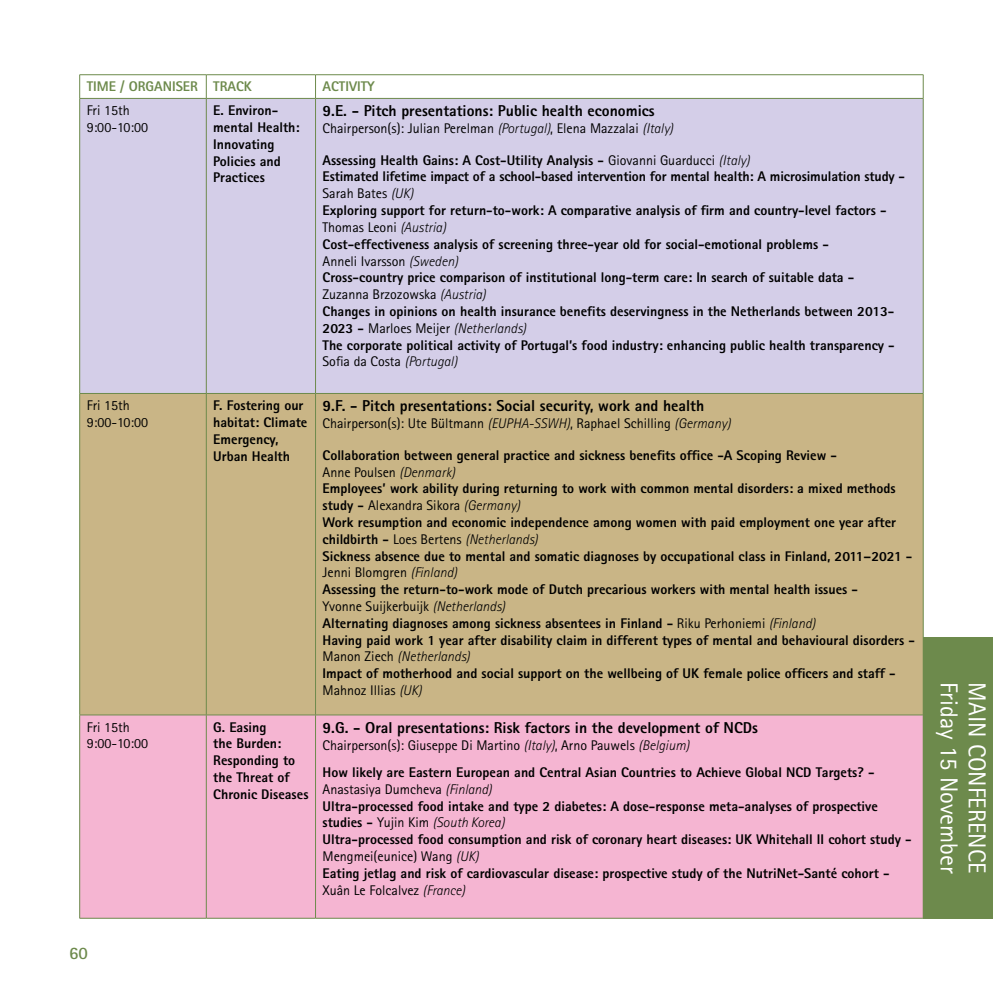
<style>
.page{position:relative;width:993px;height:993px;background:#fff}
.page>*{position:absolute;margin:0;border:0;box-sizing:border-box;transform-origin:0 0}
.t1{font:24.5px "Rotis Sans Serif Std";color:#fff}
.t2{font:700 17.5px "Rotis Sans Serif Std";color:#6d8a4c}
.t3{font:800 15.75px "Rotis Sans Serif Std";color:#000}
.t4{font:800 14px/16.8px "Rotis Sans Serif Std";color:#000}
.t5{font:14px/16.8px "Rotis Sans Serif Std";color:#000}
.t6{font:800 14px "Rotis Sans Serif Std";color:#6d8a4c}
.s1{font-weight:300;font-style:italic}
.s2{font-weight:400}
</style>
<div class="page">
<div style="left:80px;top:99px;width:842px;height:294px;background:#d4cee8"></div>
<div style="left:80px;top:394px;width:842px;height:320px;background:#c9b586"></div>
<div style="left:80px;top:715px;width:842px;height:202px;background:#f5b5d2"></div>
<hr style="left:79px;top:74px;width:127px;height:1px;background:#6d8a4c">
<svg style="left:79px;top:75px;width:1px;height:23px"></svg>
<hr style="left:206px;top:74px;width:109px;height:1px;background:#6d8a4c">
<svg style="left:206px;top:75px;width:1px;height:23px"></svg>
<hr style="left:315px;top:74px;width:608px;height:1px;background:#6d8a4c">
<svg style="left:315px;top:75px;width:1px;height:23px"></svg>
<svg style="left:922px;top:75px;width:1px;height:23px"></svg>
<hr style="left:79px;top:98px;width:127px;height:1px;background:#6d8a4c">
<hr style="left:206px;top:98px;width:109px;height:1px;background:#6d8a4c">
<hr style="left:315px;top:98px;width:608px;height:1px;background:#6d8a4c">
<hr style="left:79px;top:99px;width:1px;height:294px;background:#6d8a4c">
<hr style="left:206px;top:99px;width:1px;height:294px;background:#6d8a4c">
<hr style="left:315px;top:99px;width:1px;height:294px;background:#6d8a4c">
<hr style="left:922px;top:99px;width:1px;height:294px;background:#6d8a4c">
<hr style="left:79px;top:393px;width:127px;height:1px;background:#6d8a4c">
<hr style="left:79px;top:393px;width:1px;height:321px;background:#6d8a4c">
<hr style="left:206px;top:393px;width:109px;height:1px;background:#6d8a4c">
<hr style="left:206px;top:393px;width:1px;height:321px;background:#6d8a4c">
<hr style="left:315px;top:393px;width:608px;height:1px;background:#6d8a4c">
<hr style="left:315px;top:393px;width:1px;height:321px;background:#6d8a4c">
<hr style="left:922px;top:393px;width:1px;height:321px;background:#6d8a4c">
<hr style="left:79px;top:714px;width:127px;height:1px;background:#6d8a4c">
<hr style="left:79px;top:715px;width:1px;height:202px;background:#6d8a4c">
<hr style="left:206px;top:714px;width:109px;height:1px;background:#6d8a4c">
<hr style="left:206px;top:715px;width:1px;height:202px;background:#6d8a4c">
<hr style="left:315px;top:714px;width:608px;height:1px;background:#6d8a4c">
<hr style="left:315px;top:715px;width:1px;height:202px;background:#6d8a4c">
<hr style="left:922px;top:715px;width:1px;height:202px;background:#6d8a4c">
<hr style="left:79px;top:917px;width:127px;height:1px;background:#6d8a4c">
<hr style="left:206px;top:917px;width:109px;height:1px;background:#6d8a4c">
<hr style="left:315px;top:917px;width:608px;height:1px;background:#6d8a4c">
<div style="left:923px;top:637px;width:69px;height:281px;background:#6d8a4c"></div>
<p class="t6" style="left:87px;top:78px;width:167px">TIME / ORGANISER TRACK</p>
<p class="t6" style="left:322px;top:78px;width:54px">ACTIVITY</p>
<p class="t5" style="left:87px;top:102px;width:63px">Fri 15th<br>9:00-10:00</p>
<p class="t4" style="left:213px;top:102px;width:88px">E. Environ&shy;mental Health:<br>Innovating<br>Policies and<br>Practices</p>
<p class="t3" style="left:322px;top:101px;width:333px">9.E. - Pitch presentations: Public health economics</p>
<p class="t5" style="left:322px;top:120px;width:352px">Chairperson(s): Julian Perelman <span class="s1">(Portugal)</span>, Elena Mazzalai <span class="s1">(Italy)</span></p>
<p class="t4" style="left:322px;top:151px;width:584px">Assessing Health Gains: A Cost-Utility Analysis - <span class="s2">Giovanni Guarducci</span> <span class="s1">(Italy)<br></span>Estimated lifetime impact of a school-based intervention for mental health: A microsimulation study - <span class="s2">Sarah Bates</span> <span class="s1">(UK)<br></span>Exploring support for return-to-work: A comparative analysis of firm and country-level factors - <span class="s2">Thomas Leoni</span> <span class="s1">(Austria)<br></span>Cost-effectiveness analysis of screening three-year old for social-emotional problems -<br><span class="s2">Anneli Ivarsson</span> <span class="s1">(Sweden)<br></span>Cross-country price comparison of institutional long-term care: In search of suitable data -<br><span class="s2">Zuzanna Brzozowska</span> <span class="s1">(Austria)<br></span>Changes in opinions on health insurance benefits deservingness in the Netherlands between 2013- 2023 - <span class="s2">Marloes Meijer</span> <span class="s1">(Netherlands)<br></span>The corporate political activity of Portugal’s food industry: enhancing public health transparency - <span class="s2">Sofia da Costa</span> <span class="s1">(Portugal)</span></p>
<p class="t5" style="left:87px;top:397px;width:63px">Fri 15th<br>9:00-10:00</p>
<p class="t4" style="left:213px;top:396px;width:96px">F. Fostering our habitat: Climate<br>Emergency,<br>Urban Health</p>
<p class="t3" style="left:322px;top:396px;width:383px">9.F. - Pitch presentations: Social security, work and health</p>
<p class="t5" style="left:322px;top:415px;width:409px">Chairperson(s): Ute Bültmann <span class="s1">(EUPHA-SSWH)</span>, Raphael Schilling <span class="s1">(Germany)</span></p>
<p class="t4" style="left:322px;top:446px;width:593px">Collaboration between general practice and sickness benefits office -A Scoping Review -<br><span class="s2">Anne Poulsen</span> <span class="s1">(Denmark)<br></span>Employees’ work ability during returning to work with common mental disorders: a mixed methods study - <span class="s2">Alexandra Sikora</span> <span class="s1">(Germany)<br></span>Work resumption and economic independence among women with paid employment one year after childbirth - <span class="s2">Loes Bertens</span> <span class="s1">(Netherlands)<br></span>Sickness absence due to mental and somatic diagnoses by occupational class in Finland, 2011–2021 - <span class="s2">Jenni Blomgren</span> <span class="s1">(Finland)<br></span>Assessing the return-to-work mode of Dutch precarious workers with mental health issues -<br><span class="s2">Yvonne Suijkerbuijk</span> <span class="s1">(Netherlands)<br></span>Alternating diagnoses among sickness absentees in Finland - <span class="s2">Riku Perhoniemi</span> <span class="s1">(Finland)<br></span>Having paid work 1 year after disability claim in different types of mental and behavioural disorders - <span class="s2">Manon Ziech</span> <span class="s1">(Netherlands)<br></span>Impact of motherhood and social support on the wellbeing of UK female police officers and staff - <span class="s2">Mahnoz Illias</span> <span class="s1">(UK)</span></p>
<p class="t5" style="left:87px;top:718px;width:63px">Fri 15th<br>9:00-10:00</p>
<p class="t4" style="left:213px;top:718px;width:97px">G. Easing<br>the Burden:<br>Responding to the Threat of<br>Chronic Diseases</p>
<p class="t3" style="left:322px;top:717px;width:437px">9.G. - Oral presentations: Risk factors in the development of NCDs</p>
<p class="t4" style="left:322px;top:730px;width:553px;line-height:27.3px"><span class="s2">Chairperson(s): Giuseppe Di Martino</span> <span class="s1">(Italy)</span><span class="s2">, Arno Pauwels</span> <span class="s1">(Belgium)<br></span>How likely are Eastern European and Central Asian Countries to Achieve Global NCD Targets? -</p>
<p class="t4" style="left:322px;top:780px;width:590px"><span class="s2">Anastasiya Dumcheva</span> <span class="s1">(Finland)<br></span>Ultra-processed food intake and type 2 diabetes: A dose-response meta-analyses of prospective studies - <span class="s2">Yujin Kim</span> <span class="s1">(South Korea)<br></span>Ultra-processed food consumption and risk of coronary heart diseases: UK Whitehall II cohort study - <span class="s2">Mengmei(eunice) Wang</span> <span class="s1">(UK)<br></span>Eating jetlag and risk of cardiovascular disease: prospective study of the NutriNet-Santé cohort - <span class="s2">Xuân Le Folcalvez</span> <span class="s1">(France)</span></p>
<p class="t2" style="left:69px;top:941px;width:20px">60</p>
<h1 class="t1" style="left:963px;top:681px;width:193px;rotate:90deg">Friday 15 November</h1>
<h1 class="t1" style="left:991px;top:682px;width:192px;rotate:90deg">MAIN CONFERENCE</h1>
</div>
